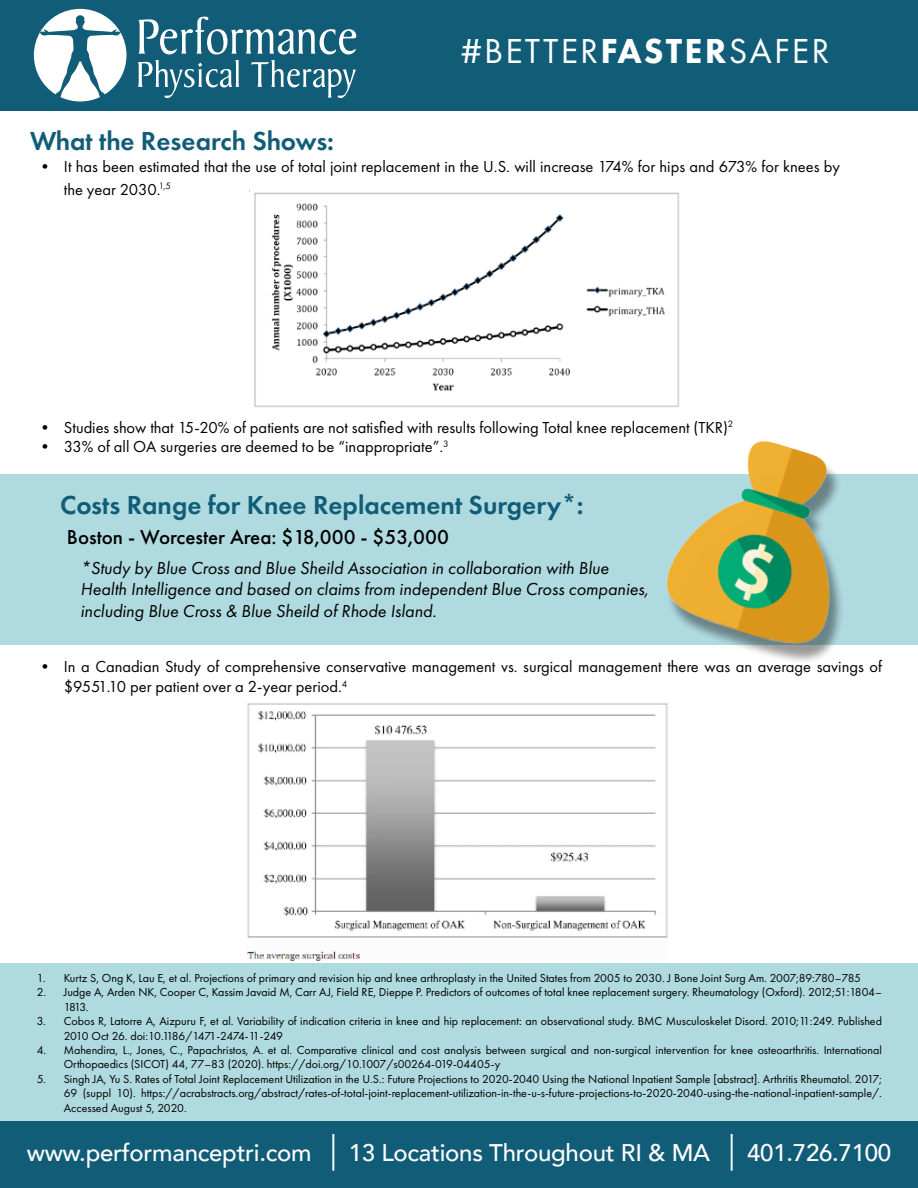
<style>
.page{position:relative;width:918px;height:1188px;background:#fff}
.page>*{position:absolute;margin:0;border:0;box-sizing:border-box;transform-origin:0 0}
.t1{font:36px "Futura PT";letter-spacing:.06em;color:#fff}
.t2{font:600 27px "Futura PT";color:#115d78}
.t3{font:500 24px "Avenir";letter-spacing:-.01em;color:#fff}
.t4{font:500 21px "Futura PT";color:#000}
.t5{font:italic 18px/21.6px "Futura PT";color:#000}
.t6{font:16.5px/22.5px "Futura PT";color:#000}
.t7{font:12px/14.4px "Futura PT";color:#000}
.s1{font-weight:800}
.s2{font-size:48px}
</style>
<div class="page">
<div style="left:0;top:963px;width:918px;height:165px;background:#afdadf"></div>
<div style="left:0;top:474px;width:918px;height:171px;background:#afdadf"></div>
<div style="left:0;top:0;width:918px;height:110px;background:#115d78"></div>
<img style="left:254px;top:192px;width:425px;height:215px">
<img style="left:247px;top:703px;width:421px;height:258px">
<svg style="left:34px;top:9px;width:92px;height:92px"></svg>
<svg style="left:139px;top:17px;width:217px;height:37px"></svg>
<svg style="left:138px;top:60px;width:101px;height:38px"></svg>
<svg style="left:251px;top:60px;width:105px;height:38px"></svg>
<div style="left:0;top:1122px;width:918px;height:66px;background:#115d78"></div>
<div style="left:666px;top:447px;width:178px;height:218px;background:#000;opacity:.4"></div>
<img style="left:666px;top:440px;width:178px;height:218px">
<h1 class="t1" style="left:460px;top:30px;width:371px">#BETTER<span class="s1">FASTER</span>SAFER</h1>
<h2 class="t2" style="left:30px;top:124px;width:305px">What the Research Shows:</h2>
<h3 class="t6" style="left:64px;top:156px;width:778px;text-indent:-27px">• It has been estimated that the use of total joint replacement in the U.S. will increase 174% for hips and 673% for knees by the year 2030.<sup>1,5</sup></h3>
<h3 class="t6" style="left:37px;top:416px;width:698px">• Studies show that 15-20% of patients are not satisfied with results following Total knee replacement (TKR)<sup>2</sup></h3>
<h3 class="t6" style="left:37px;top:436px;width:413px">• 33% of all OA surgeries are deemed to be “inappropriate”.<sup>3</sup></h3>
<h2 class="t2" style="left:60px;top:488px;width:525px">Costs Range for Knee Replacement Surgery*:</h2>
<h3 class="t4" style="left:67px;top:524px;width:384px">Boston - Worcester Area: $18,000 - $53,000</h3>
<h3 class="t5" style="left:80px;top:557px;width:569px">*Study by Blue Cross and Blue Sheild Association in collaboration with Blue<br>Health Intelligence and based on claims from independent Blue Cross companies, including Blue Cross &amp; Blue Sheild of Rhode Island.</h3>
<h3 class="t6" style="left:64px;top:657px;width:820px;line-height:19.8px;text-indent:-27px">• In a Canadian Study of comprehensive conservative management vs. surgical management there was an average savings of $9551.10 per patient over a 2-year period.<sup>4</sup></h3>
<p class="t7" style="left:37px;top:971px;width:826px">1. Kurtz S, Ong K, Lau E, et al. Projections of primary and revision hip and knee arthroplasty in the United States from 2005 to 2030. J Bone Joint Surg Am. 2007;89:780–785</p>
<p class="t7" style="left:64px;top:985px;width:820px;text-indent:-27px">2. Judge A, Arden NK, Cooper C, Kassim Javaid M, Carr AJ, Field RE, Dieppe P. Predictors of outcomes of total knee replacement surgery. Rheumatology (Oxford). 2012;51:1804–<br>1813.</p>
<p class="t7" style="left:64px;top:1014px;width:820px;text-indent:-27px">3. Cobos R, Latorre A, Aizpuru F, et al. Variability of indication criteria in knee and hip replacement: an observational study. BMC Musculoskelet Disord. 2010;11:249. Published<br>2010 Oct 26. doi:10.1186/1471-2474-11-249</p>
<p class="t7" style="left:64px;top:1043px;width:820px;text-indent:-27px">4. Mahendira, L., Jones, C., Papachristos, A. et al. Comparative clinical and cost analysis between surgical and non-surgical intervention for knee osteoarthritis. International<br>Orthopaedics (SICOT) 44, 77–83 (2020). https://doi.org/10.1007/s00264-019-04405-y</p>
<p class="t7" style="left:64px;top:1072px;width:820px;text-align:justify;text-indent:-27px">5. Singh JA, Yu S. Rates of Total Joint Replacement Utilization in the U.S.: Future Projections to 2020-2040 Using the National Inpatient Sample [abstract]. Arthritis Rheumatol. 2017; 69 (suppl 10). https://acrabstracts.org/abstract/rates-of-total-joint-replacement-utilization-in-the-u-s-future-projections-to-2020-2040-using-the-national-inpatient-sample/.<br>Accessed August 5, 2020.</p>
<h3 class="t3" style="left:27px;top:1132px;width:866px">www.performanceptri.com <span class="s2">|</span> 13 Locations Throughout RI &amp; MA <span class="s2">|</span> 401.726.7100</h3>
</div>
